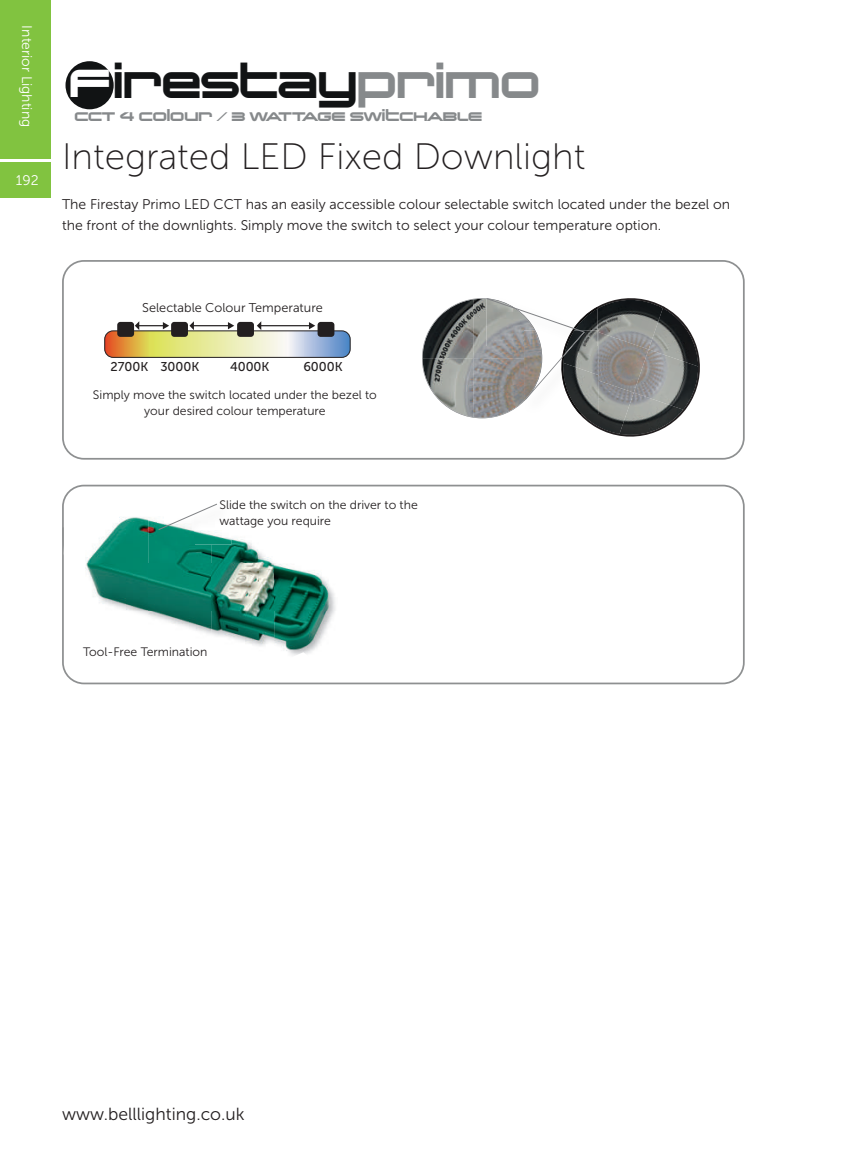
<style>
.page{position:relative;width:844px;height:1166px;background:#fff}
.page>*{position:absolute;margin:0;border:0;box-sizing:border-box;transform-origin:0 0}
.t1{font:700 46.9px "Changeling Neo";color:#111314}
.t2{font:36.75px "Museo Sans 100";color:#231f20}
.t3{font:17.5px "Museo Sans 300";color:#231f20}
.t4{font:700 15.75px "Changeling Neo";color:#86898b;scale:1.06 1}
.t5{font:14px/21px "Museo Sans 300";color:#231f20}
.t6{font:14px "Museo Sans 300";color:#fff}
.t7{font:12.78px "Museo Sans 300";color:#231f20}
.t8{font:12.78px "Museo Sans 500";color:#231f20}
.t9{font:12.25px/15.8px "Museo Sans 300";color:#231f20;text-align:center}
.s1{font-size:49.35px;color:#fff}
.s2{color:#86898b}
</style>
<div class="page">
<div style="left:0;top:0;width:50px;height:158px;background:#81c340"></div>
<div style="left:0;top:162px;width:50px;height:36px;background:#81c340"></div>
<svg style="left:62px;top:260px;width:682px;height:200px"></svg>
<svg style="left:62px;top:485px;width:682px;height:199px"></svg>
<img style="left:62px;top:511px;width:47px;height:49px">
<img style="left:109px;top:502px;width:48px;height:15px">
<img style="left:64px;top:560px;width:21px;height:58px">
<img style="left:62px;top:527px;width:2px;height:26px">
<img style="left:337px;top:543px;width:14px;height:60px">
<img style="left:252px;top:658px;width:38px;height:5px">
<img style="left:310px;top:603px;width:41px;height:61px">
<img style="left:85px;top:517px;width:126px;height:46px">
<img style="left:211px;top:522px;width:63px;height:41px">
<img style="left:274px;top:530px;width:63px;height:33px">
<img style="left:85px;top:563px;width:252px;height:48px">
<img style="left:85px;top:611px;width:63px;height:23px">
<img style="left:148px;top:611px;width:63px;height:28px">
<img style="left:211px;top:611px;width:126px;height:47px">
<img style="left:157px;top:502px;width:74px;height:15px">
<img style="left:157px;top:517px;width:74px;height:27px">
<svg style="left:157px;top:503px;width:61px;height:28px"></svg>
<svg style="left:422px;top:288px;width:287px;height:158px"></svg>
<div style="left:104px;top:330px;width:246px;height:28px;border:1px solid #231f20;border-radius:8px"></div>
<svg style="left:105px;top:321px;width:245px;height:36px"></svg>
<div style="left:65px;top:61px;width:49px;height:48px;background:#111314;border-radius:50%"></div>
<p class="t6" style="left:34px;top:25px;width:103px;rotate:90deg">Interior Lighting</p>
<p class="t6" style="left:16px;top:173px;width:24px">192</p>
<h1 class="t1" style="left:69px;top:54px;width:472px"><span class="s1">F</span>irestay<span class="s2">primo</span></h1>
<p class="t4" style="left:74px;top:106px;width:386px">CCT 4 colour / 3 WATTAGE SwitcHABLE</p>
<h2 class="t2" style="left:62px;top:137px;width:524px">Integrated LED Fixed Downlight</h2>
<p class="t5" style="left:62px;top:194px;width:669px">The Firestay Primo LED CCT has an easily accessible colour selectable switch located under the bezel on the front of the downlights. Simply move the switch to select your colour temperature option.</p>
<p class="t7" style="left:142px;top:300px;width:182px">Selectable Colour Temperature</p>
<p class="t8" style="left:110px;top:360px;width:90px">2700K 3000K</p>
<p class="t8" style="left:230px;top:360px;width:41px">4000K</p>
<p class="t8" style="left:303px;top:360px;width:41px">6000K</p>
<p class="t9" style="left:93px;top:387px;width:285px">Simply move the switch located under the bezel to your desired colour temperature</p>
<p class="t9" style="left:219px;top:497px;width:200px;text-align:left">Slide the switch on the driver to the wattage you require</p>
<p class="t9" style="left:83px;top:644px;width:126px">Tool-Free Termination</p>
<p class="t3" style="left:62px;top:1104px;width:184px">www.belllighting.co.uk</p>
</div>
